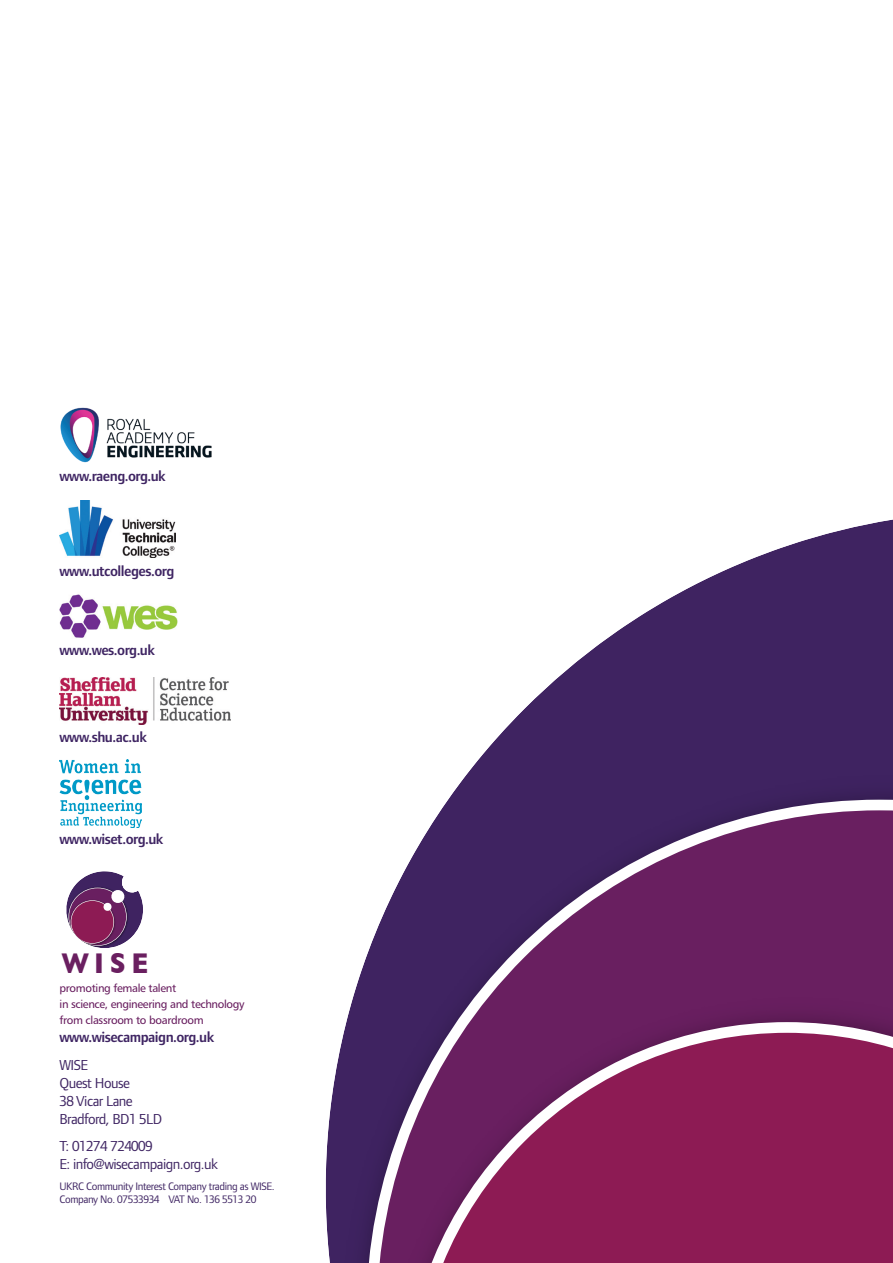
<style>
.page{position:relative;width:893px;height:1263px;background:#fff}
.page>*{position:absolute;margin:0;border:0;box-sizing:border-box;transform-origin:0 0}
.t1{font:700 29.1px "Gill Sans";color:#6a1f60;scale:.8 1}
.t2{font:600 15px "Foundry Form Sans";letter-spacing:-.035em;color:#3f2563}
.t3{font:15px/18px "Foundry Form Sans";letter-spacing:-.035em;color:#3f2563}
.t4{font:11.25px/15.8px "Humanist 777 BT Roman B";letter-spacing:-.03em;color:#691f60}
.t5{font:11.25px/12.8px "Foundry Form Sans";letter-spacing:-.035em;color:#3f2563}
</style>
<div class="page">
<img style="left:60px;top:594px;width:117px;height:44px">
<img style="left:60px;top:501px;width:116px;height:57px">
<img style="left:60px;top:760px;width:82px;height:68px">
<img style="left:60px;top:677px;width:170px;height:47px">
<img style="left:60px;top:407px;width:152px;height:56px">
<svg style="left:473px;top:519px;width:420px;height:248px;fill:#3f2361"></svg>
<div style="left:448px;top:767px;width:445px;height:33px;background:#3f2361"></div>
<svg style="left:328px;top:800px;width:565px;height:463px"></svg>
<img style="left:372px;top:989px;width:521px;height:274px">
<svg style="left:379px;top:1022px;width:514px;height:241px;background:#882b62"></svg>
<svg style="left:66px;top:871px;width:77px;height:77px"></svg>
<div style="left:122px;top:872px;width:20px;height:20px;background:#fff;border-radius:50%"></div>
<p class="t2" style="left:60px;top:467px;width:108px">www.raeng.org.uk</p>
<p class="t2" style="left:60px;top:562px;width:116px">www.utcolleges.org</p>
<p class="t2" style="left:60px;top:642px;width:97px">www.wes.org.uk</p>
<p class="t2" style="left:60px;top:729px;width:89px">www.shu.ac.uk</p>
<p class="t2" style="left:60px;top:831px;width:105px">www.wiset.org.uk</p>
<h1 class="t1" style="left:61px;top:946px;width:110px">WISE</h1>
<p class="t4" style="left:60px;top:980px;width:187px">promoting female talent<br>in science, engineering and technology from classroom to boardroom</p>
<p class="t3" style="left:60px;top:1055px;width:104px">WISE<br>Quest House<br>38 Vicar Lane<br>Bradford, BD1 5LD</p>
<p class="t3" style="left:60px;top:1136px;width:160px">T: 01274 724009<br>E: info@wisecampaign.org.uk</p>
<p class="t5" style="left:60px;top:1180px;width:216px">UKRC Community Interest Company trading as WISE.<br>Company No. 07533934 VAT No. 136 5513 20</p>
<p class="t2" style="left:60px;top:1028px;width:156px">www.wisecampaign.org.uk</p>
</div>
